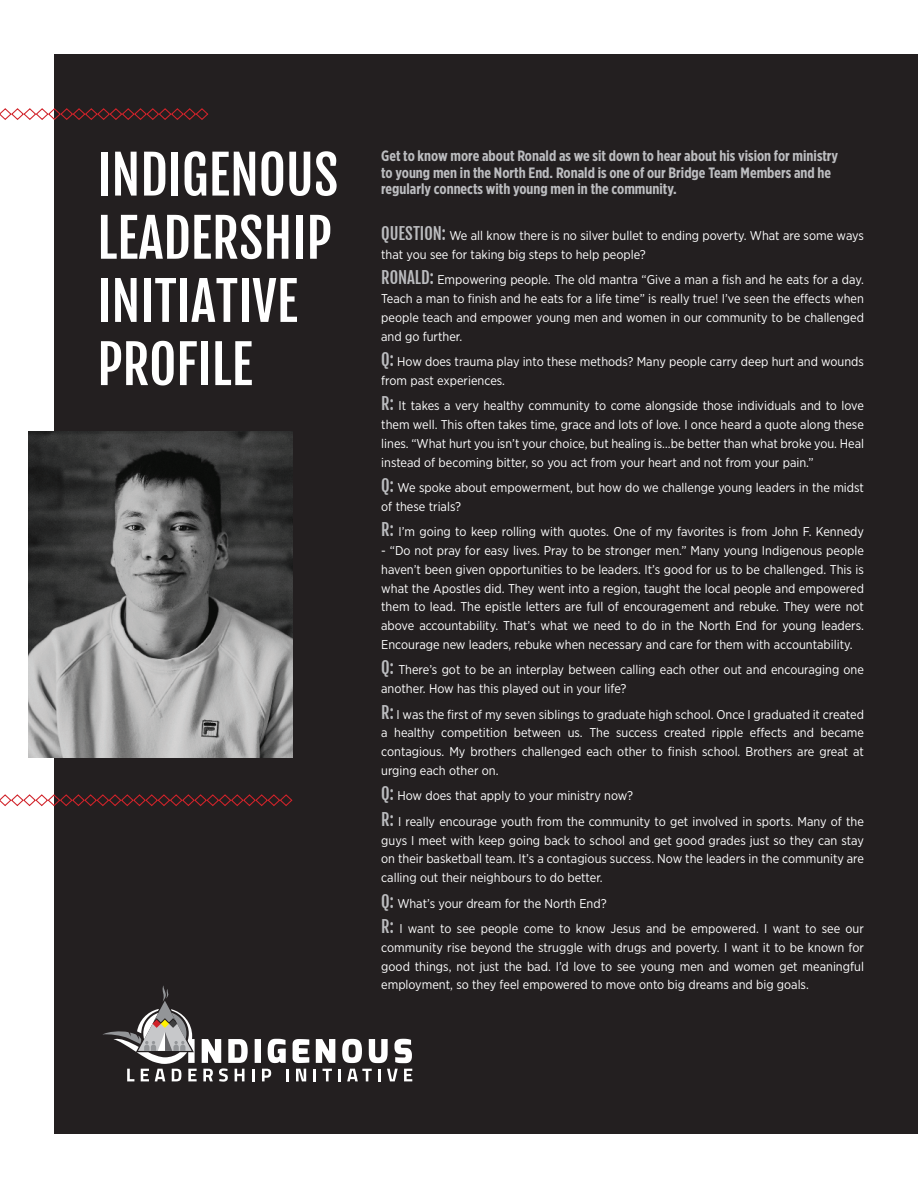
<style>
.page{position:relative;width:918px;height:1188px;background:#fff}
.page>*{position:absolute;margin:0;border:0;box-sizing:border-box;transform-origin:0 0}
.t1{font:52.65px/63.2px "Fjalla One";color:#fff}
.t2{font:700 15px/16.5px "Gotham X Narrow";color:#bcbdc0}
.t3{font:12.75px/18.8px "Gotham Narrow";color:#fff}
.s1{font-family:"Fjalla One";font-size:16.5px;color:#bcbdc0}
</style>
<div class="page">
<hr style="left:917px;top:0;width:1px;height:315px;background:#5b6f7b">
<div style="left:54px;top:54px;width:864px;height:1080px;background:#231f20"></div>
<img style="left:28px;top:431px;width:265px;height:326px">
<svg style="left:0;top:108px;width:209px;height:12px"></svg>
<svg style="left:0;top:794px;width:293px;height:13px"></svg>
<svg style="left:103px;top:985px;width:309px;height:97px"></svg>
<h1 class="t1" style="left:97px;top:143px;width:243px">INDIGENOUS<br>LEADERSHIP<br>INITIATIVE<br>PROFILE</h1>
<p class="t2" style="left:381px;top:148px;width:459px">Get to know more about Ronald as we sit down to hear about his vision for ministry to young men in the North End. Ronald is one of our Bridge Team Members and he regularly connects with young men in the community.</p>
<p class="t3" style="left:381px;top:226px;width:484px"><span class="s1">QUESTION:</span> We all know there is no silver bullet to ending poverty. What are some ways that you see for taking big steps to help people?</p>
<p class="t3" style="left:381px;top:270px;width:484px;text-align:justify"><span class="s1">RONALD:</span> Empowering people. The old mantra “Give a man a fish and he eats for a day.<br>Teach a man to finish and he eats for a life time” is really true! I’ve seen the effects when people teach and empower young men and women in our community to be challenged and go further.</p>
<p class="t3" style="left:381px;top:352px;width:484px"><span class="s1">Q:</span> How does trauma play into these methods? Many people carry deep hurt and wounds from past experiences.</p>
<p class="t3" style="left:381px;top:396px;width:484px;text-align:justify"><span class="s1">R:</span> It takes a very healthy community to come alongside those individuals and to love them well. This often takes time, grace and lots of love. I once heard a quote along these lines. “What hurt you isn’t your choice, but healing is…be better than what broke you. Heal instead of becoming bitter, so you act from your heart and not from your pain.”</p>
<p class="t3" style="left:381px;top:478px;width:484px"><span class="s1">Q:</span> We spoke about empowerment, but how do we challenge young leaders in the midst of these trials?</p>
<p class="t3" style="left:381px;top:522px;width:484px"><span class="s1">R:</span> I’m going to keep rolling with quotes. One of my favorites is from John F. Kennedy</p>
<p class="t3" style="left:381px;top:541px;width:484px;text-align:justify">- “Do not pray for easy lives. Pray to be stronger men.” Many young Indigenous people haven’t been given opportunities to be leaders. It’s good for us to be challenged. This is what the Apostles did. They went into a region, taught the local people and empowered them to lead. The epistle letters are full of encouragement and rebuke. They were not above accountability. That’s what we need to do in the North End for young leaders.<br>Encourage new leaders, rebuke when necessary and care for them with accountability.</p>
<p class="t3" style="left:381px;top:660px;width:484px"><span class="s1">Q:</span> There’s got to be an interplay between calling each other out and encouraging one another. How has this played out in your life?</p>
<p class="t3" style="left:381px;top:705px;width:484px;text-align:justify"><span class="s1">R:</span> I was the first of my seven siblings to graduate high school. Once I graduated it created a healthy competition between us. The success created ripple effects and became contagious. My brothers challenged each other to finish school. Brothers are great at urging each other on.</p>
<p class="t3" style="left:381px;top:783px;width:484px;line-height:25.5px"><span class="s1">Q:</span> How does that apply to your ministry now?<br><span class="s1">R:</span> I really encourage youth from the community to get involved in sports. Many of the</p>
<p class="t3" style="left:381px;top:831px;width:484px;text-align:justify">guys I meet with keep going back to school and get good grades just so they can stay on their basketball team. It’s a contagious success. Now the leaders in the community are calling out their neighbours to do better.</p>
<p class="t3" style="left:381px;top:890px;width:484px;line-height:25.5px"><span class="s1">Q:</span> What’s your dream for the North End?<br><span class="s1">R:</span> I want to see people come to know Jesus and be empowered. I want to see our</p>
<p class="t3" style="left:381px;top:938px;width:484px;text-align:justify">community rise beyond the struggle with drugs and poverty. I want it to be known for good things, not just the bad. I’d love to see young men and women get meaningful employment, so they feel empowered to move onto big dreams and big goals.</p>
</div>
